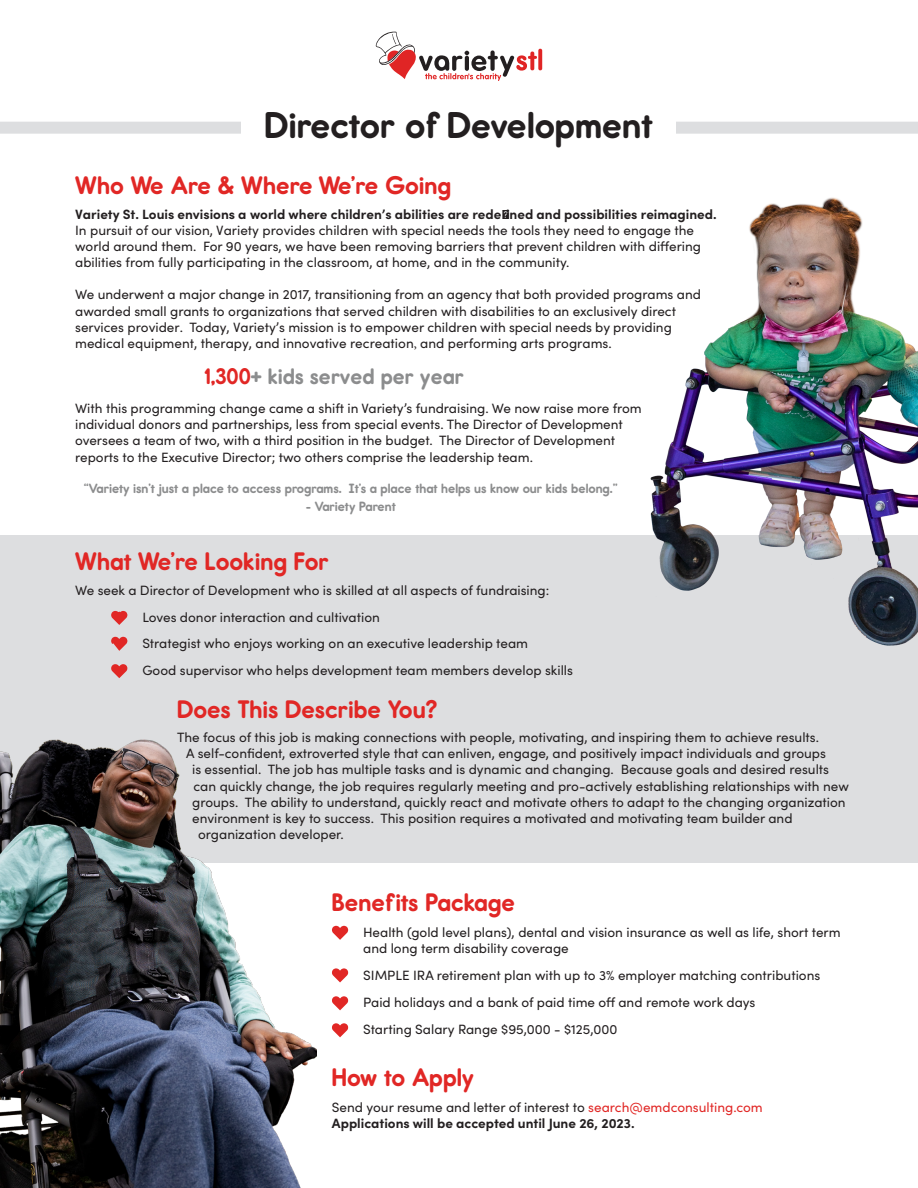
<style>
.page{position:relative;width:918px;height:1188px;background:#fff}
.page>*{position:absolute;margin:0;border:0;box-sizing:border-box;transform-origin:0 0}
.t1{font:700 37.5px "Report Rg";color:#231f20}
.t2{font:700 25.5px "Report Rg";color:#e12725}
.t3{font:700 22.5px "Report Rg";color:#8c8d8e}
.t4{font:13.5px/16.2px "Sofia Pro";color:#231f20}
.t5{font:700 13.5px "Report Rg";color:#8c8d8e}
.t6{font:700 13.5px "Sofia Pro";color:#231f20}
.s1{font-weight:700}
.s2{font-family:"Minion Pro"}
.s3{color:#e12725}
</style>
<div class="page">
<svg style="left:332px;top:925px;width:17px;height:15px"></svg>
<svg style="left:332px;top:968px;width:17px;height:14px"></svg>
<svg style="left:332px;top:996px;width:17px;height:14px"></svg>
<svg style="left:332px;top:1023px;width:17px;height:14px"></svg>
<div style="left:0;top:536px;width:918px;height:327px;background:#dddee0"></div>
<svg style="left:111px;top:611px;width:17px;height:14px"></svg>
<svg style="left:111px;top:636px;width:17px;height:15px"></svg>
<svg style="left:111px;top:664px;width:17px;height:14px"></svg>
<svg style="left:376px;top:31px;width:161px;height:50px"></svg>
<svg style="left:538px;top:49px;width:4px;height:21px"></svg>
<img style="left:627px;top:121px;width:291px;height:525px">
<img style="left:0;top:739px;width:316px;height:449px">
<div style="left:0;top:122px;width:918px;height:12px;background:#dddee0"></div>
<div style="left:242px;top:111px;width:434px;height:34px;background:#fff"></div>
<p class="t1" style="left:264px;top:103px;width:390px">Director of Development</p>
<p class="t2" style="left:75px;top:170px;width:377px">Who We Are &amp; Where We’re Going</p>
<p class="t4" style="left:75px;top:205px;width:643px"><span class="s1">Variety St. Louis envisions a world where children’s abilities are redefined and possibilities reimagined.<br></span>In pursuit of our vision, Variety provides children with special needs the tools they need to engage the world around them. For 90 years, we have been removing barriers that prevent children with differing abilities from fully participating in the classroom, at home, and in the community.</p>
<p class="t4" style="left:75px;top:286px;width:627px">We underwent a major change in 2017, transitioning from an agency that both provided programs and awarded small grants to organizations that served children with disabilities to an exclusively direct services provider. Today, Variety’s mission is to empower children with special needs by providing medical equipment, therapy, and innovative recreation<span class="s2">,</span> and performing arts programs.</p>
<p class="t3" style="left:205px;top:363px;width:260px"><span class="s3">1,300</span>+ kids served per year</p>
<p class="t4" style="left:75px;top:399px;width:568px">With this programming change came a shift in Variety’s fundraising. We now raise more from individual donors and partnerships, less from special events. The Director of Development oversees a team of two, with a third position in the budget. The Director of Development reports to the Executive Director; two others comprise the leadership team.</p>
<p class="t5" style="left:84px;top:480px;width:535px">“Variety isn’t just a place to access programs. It’s a place that helps us know our kids belong.”</p>
<p class="t5" style="left:306px;top:498px;width:92px">- Variety Parent</p>
<p class="t2" style="left:75px;top:546px;width:255px">What We’re Looking For</p>
<p class="t4" style="left:75px;top:582px;width:476px">We seek a Director of Development who is skilled at all aspects of fundraising:</p>
<p class="t4" style="left:142px;top:608px;width:239px">Loves donor interaction and cultivation</p>
<p class="t4" style="left:142px;top:634px;width:387px">Strategist who enjoys working on an executive leadership team</p>
<p class="t4" style="left:142px;top:662px;width:432px">Good supervisor who helps development team members develop skills</p>
<p class="t2" style="left:177px;top:694px;width:262px">Does This Describe You?</p>
<p class="t4" style="left:177px;top:728px;width:643px">The focus of this job is making connections with people, motivating, and inspiring them to achieve results.</p>
<p class="t4" style="left:186px;top:745px;width:641px">A self-confident, extroverted style that can enliven, engage, and positively impact individuals and groups</p>
<p class="t4" style="left:192px;top:761px;width:638px">is essential. The job has multiple tasks and is dynamic and changing. Because goals and desired results</p>
<p class="t4" style="left:194px;top:777px;width:657px">can quickly change, the job requires regularly meeting and pro-actively establishing relationships with new</p>
<p class="t4" style="left:192px;top:793px;width:655px">groups. The ability to understand, quickly react and motivate others to adapt to the changing organization</p>
<p class="t4" style="left:192px;top:809px;width:602px">environment is key to success. This position requires a motivated and motivating team builder and</p>
<p class="t4" style="left:198px;top:826px;width:147px">organization developer.</p>
<p class="t2" style="left:332px;top:887px;width:185px">Benefits Package</p>
<p class="t4" style="left:363px;top:923px;width:479px">Health (gold level plans), dental and vision insurance as well as life, short term and long term disability coverage</p>
<p class="t4" style="left:363px;top:966px;width:459px">SIMPLE IRA retirement plan with up to 3% employer matching contributions</p>
<p class="t4" style="left:363px;top:994px;width:394px">Paid holidays and a bank of paid time off and remote work days</p>
<p class="t4" style="left:363px;top:1021px;width:256px">Starting Salary Range $95,000 - $125,000</p>
<p class="t2" style="left:332px;top:1062px;width:144px">How to Apply</p>
<p class="t4" style="left:332px;top:1098px;width:432px">Send your resume and letter of interest to <span class="s3">search@emdconsulting.com</span></p>
<p class="t6" style="left:332px;top:1113px;width:304px">Applications will be accepted until June 26, 2023.</p>
</div>
